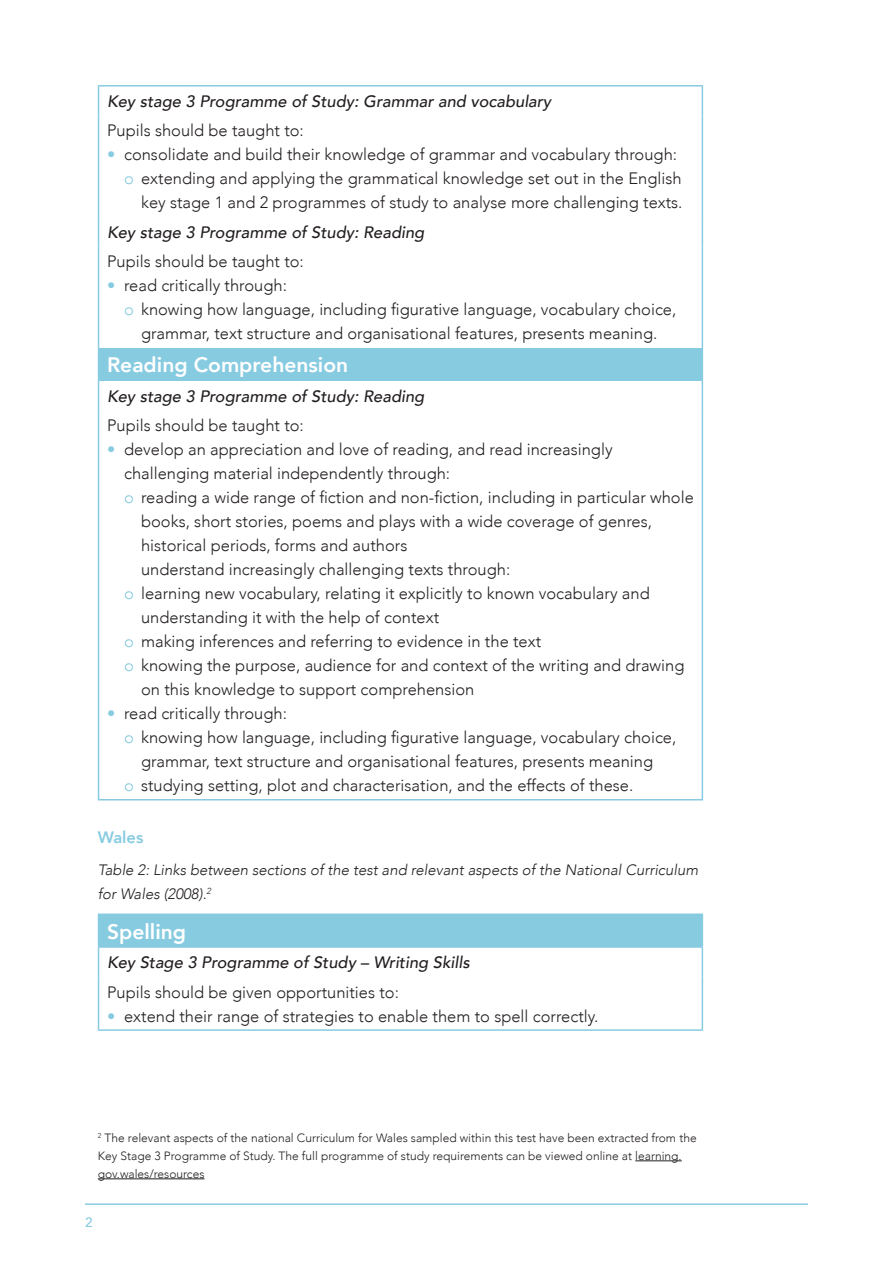
<style>
.page{position:relative;width:893px;height:1263px;background:#fff}
.page>*{position:absolute;margin:0;border:0;box-sizing:border-box;transform-origin:0 0}
.Main_Text{font:800 21px "Avenir";color:#fff}
.Bullet_2nds{font:300 16.5px/24px "Avenir";color:#231f20}
.Bulleted_text{font:300 16.5px/24px "Avenir";color:#231f20}
.Main_Text-2{font:italic 500 16.5px "Avenir";color:#231f20}
.Main_Text-3{font:300 16.5px "Avenir";color:#231f20}
.C_Head{font:800 16.5px "Avenir";color:#87cbe1}
.Table_caption{font:italic 300 15px/24px "Avenir";color:#231f20}
.t1{font:500 13.5px "Avenir";color:#87cbe1}
.Main_Text-4{font:300 12px/18px "Avenir";color:#231f20}
.s1{color:#87cbe1}
</style>
<div class="page">
<hr style="left:85px;top:1203px;width:723px;height:2px;background:#87cbe1">
<div style="left:99px;top:348px;width:603px;height:33px;background:#87cbe1"></div>
<svg style="left:98px;top:87px;width:1px;height:28px"></svg>
<hr style="left:98px;top:85px;width:605px;height:2px;background:#87cbe1">
<svg style="left:702px;top:87px;width:1px;height:28px"></svg>
<hr style="left:98px;top:115px;width:1px;height:102px;background:#87cbe1">
<hr style="left:702px;top:115px;width:1px;height:102px;background:#87cbe1">
<svg style="left:98px;top:217px;width:1px;height:29px"></svg>
<svg style="left:702px;top:217px;width:1px;height:29px"></svg>
<hr style="left:98px;top:246px;width:1px;height:102px;background:#87cbe1">
<hr style="left:702px;top:246px;width:1px;height:102px;background:#87cbe1">
<hr style="left:98px;top:348px;width:1px;height:33px;background:#87cbe1">
<hr style="left:702px;top:348px;width:1px;height:33px;background:#87cbe1">
<svg style="left:98px;top:381px;width:1px;height:29px"></svg>
<svg style="left:702px;top:381px;width:1px;height:29px"></svg>
<hr style="left:98px;top:410px;width:1px;height:389px;background:#87cbe1">
<hr style="left:702px;top:410px;width:1px;height:389px;background:#87cbe1">
<hr style="left:98px;top:799px;width:605px;height:1px;background:#87cbe1">
<div style="left:99px;top:914px;width:603px;height:33px;background:#87cbe1"></div>
<hr style="left:98px;top:915px;width:1px;height:31px;background:#87cbe1">
<hr style="left:98px;top:913px;width:605px;height:2px;background:#87cbe1">
<hr style="left:702px;top:915px;width:1px;height:31px;background:#87cbe1">
<svg style="left:98px;top:948px;width:1px;height:29px"></svg>
<hr style="left:98px;top:946px;width:605px;height:2px;background:#87cbe1">
<svg style="left:702px;top:948px;width:1px;height:29px"></svg>
<hr style="left:98px;top:977px;width:1px;height:52px;background:#87cbe1">
<hr style="left:702px;top:977px;width:1px;height:52px;background:#87cbe1">
<hr style="left:98px;top:1029px;width:605px;height:2px;background:#87cbe1">
<hr style="left:635px;top:1160px;width:47px;height:1px;background:#231f20">
<hr style="left:98px;top:1178px;width:107px;height:1px;background:#231f20">
<p class="Main_Text-2" style="left:107px;top:91px;width:446px">Key stage 3 Programme of Study: Grammar and vocabulary</p>
<p class="Main_Text-3" style="left:107px;top:121px;width:198px">Pupils should be taught to:</p>
<p class="Bulleted_text" style="left:107px;top:143px;width:572px"><span class="s1">•</span> consolidate and build their knowledge of grammar and vocabulary through:</p>
<p class="Bullet_2nds" style="left:124px;top:167px;width:560px;text-align:right"><span class="s1">o</span> extending and applying the grammatical knowledge set out in the English key stage 1 and 2 programmes of study to analyse more challenging texts.</p>
<p class="Main_Text-2" style="left:107px;top:222px;width:319px">Key stage 3 Programme of Study: Reading</p>
<p class="Main_Text-3" style="left:107px;top:252px;width:198px">Pupils should be taught to:</p>
<p class="Bulleted_text" style="left:107px;top:274px;width:181px"><span class="s1">•</span> read critically through:</p>
<p class="Bullet_2nds" style="left:124px;top:298px;width:554px;text-align:center"><span class="s1">o</span> knowing how language, including figurative language, vocabulary choice, grammar, text structure and organisational features, presents meaning.</p>
<p class="Main_Text" style="left:107px;top:346px;width:243px">Reading Comprehension</p>
<p class="Main_Text-2" style="left:107px;top:386px;width:319px">Key stage 3 Programme of Study: Reading</p>
<p class="Main_Text-3" style="left:107px;top:416px;width:198px">Pupils should be taught to:</p>
<p class="Bulleted_text" style="left:124px;top:437px;width:490px;text-indent:-17px"><span class="s1">•</span> develop an appreciation and love of reading, and read increasingly challenging material independently through:</p>
<p class="Bullet_2nds" style="left:141px;top:485px;width:554px;text-indent:-17px"><span class="s1">o</span> reading a wide range of fiction and non-fiction, including in particular whole books, short stories, poems and plays with a wide coverage of genres, historical periods, forms and authors</p>
<p class="Bullet_2nds" style="left:141px;top:557px;width:371px">understand increasingly challenging texts through:</p>
<p class="Bullet_2nds" style="left:141px;top:581px;width:510px;text-indent:-17px"><span class="s1">o</span> learning new vocabulary, relating it explicitly to known vocabulary and understanding it with the help of context</p>
<p class="Bullet_2nds" style="left:124px;top:629px;width:419px"><span class="s1">o</span> making inferences and referring to evidence in the text</p>
<p class="Bullet_2nds" style="left:141px;top:653px;width:545px;text-indent:-17px"><span class="s1">o</span> knowing the purpose, audience for and context of the writing and drawing on this knowledge to support comprehension</p>
<p class="Bulleted_text" style="left:107px;top:701px;width:181px"><span class="s1">•</span> read critically through:</p>
<p class="Bullet_2nds" style="left:124px;top:725px;width:554px;text-align:center"><span class="s1">o</span> knowing how language, including figurative language, vocabulary choice, grammar, text structure and organisational features, presents meaning</p>
<p class="Bullet_2nds" style="left:124px;top:773px;width:511px"><span class="s1">o</span> studying setting, plot and characterisation, and the effects of these.</p>
<p class="C_Head" style="left:98px;top:822px;width:47px">Wales</p>
<p class="Table_caption" style="left:98px;top:858px;width:602px">Table 2: Links between sections of the test and relevant aspects of the National Curriculum for Wales (2008).<sup>2</sup></p>
<p class="Main_Text" style="left:107px;top:912px;width:81px">Spelling</p>
<p class="Main_Text-2" style="left:107px;top:952px;width:364px">Key Stage 3 Programme of Study – Writing Skills</p>
<p class="Main_Text-3" style="left:107px;top:982px;width:293px">Pupils should be given opportunities to:</p>
<p class="Bulleted_text" style="left:107px;top:1004px;width:493px"><span class="s1">•</span> extend their range of strategies to enable them to spell correctly.</p>
<p class="Main_Text-4" style="left:98px;top:1129px;width:600px"><sup>2</sup> The relevant aspects of the national Curriculum for Wales sampled within this test have been extracted from the<br>Key Stage 3 Programme of Study. The full programme of study requirements can be viewed online at learning. gov.wales/resources</p>
<p class="t1" style="left:85px;top:1210px;width:9px">2</p>
</div>
